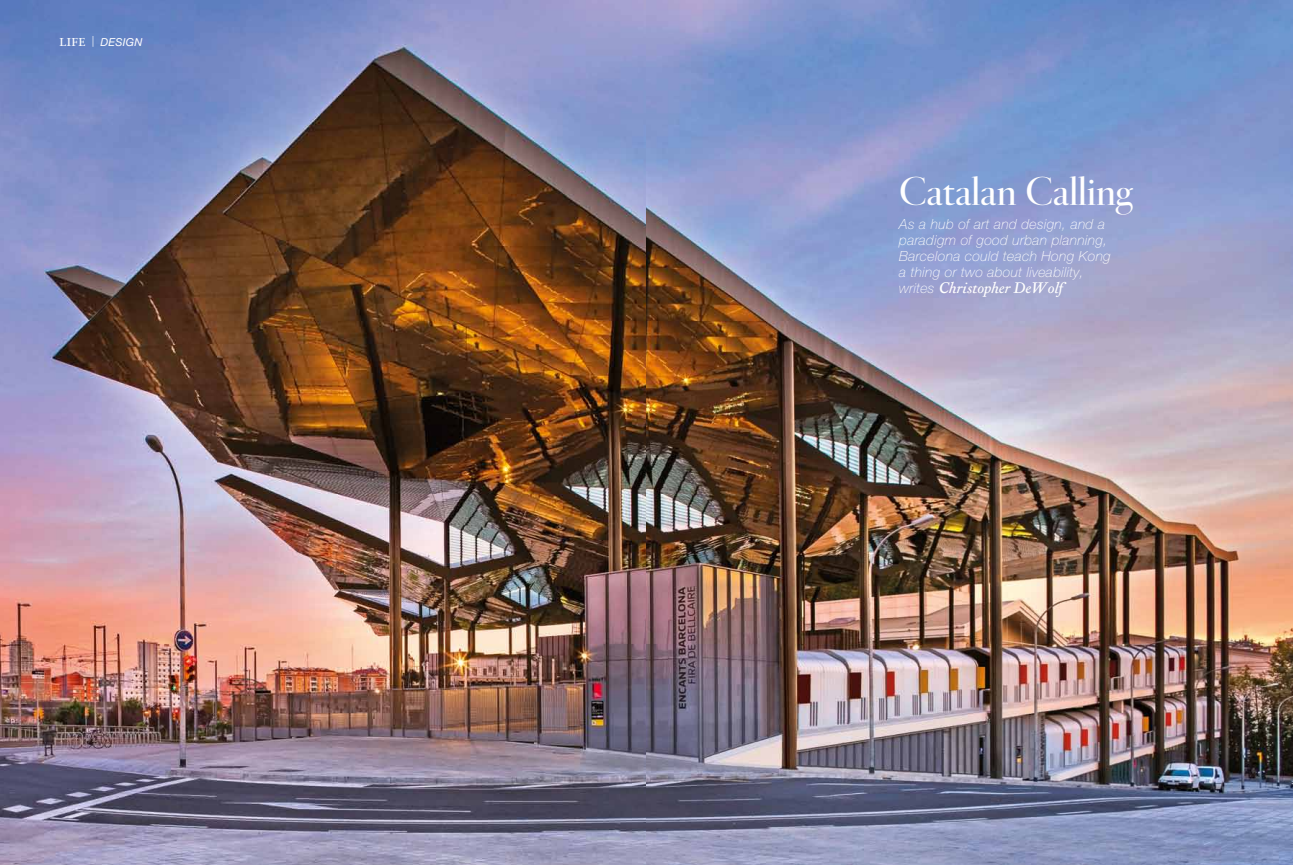
<style>
.page{position:relative;width:1293px;height:865px;background:#fff}
.page>*{position:absolute;margin:0;border:0;box-sizing:border-box;transform-origin:0 0}
.t1{font:42px "Corundum Display";letter-spacing:-.005em;color:#fff}
.t2{font:italic 16px "Corundum Text";color:#fff}
.t3{font:italic 100 14px/16px "Helvetica Neue";letter-spacing:.025em;color:#fff}
.t4{font:italic 11px "Helvetica Neue";letter-spacing:.025em;color:#fff}
.s1{font-family:"Corundum Text";font-style:normal;font-size:12px}
.s2{font-family:"Helvetica Neue";font-weight:100;font-size:14px}
</style>
<div class="page">
<img style="left:0;top:0;width:646px;height:865px">
<img style="left:646px;top:0;width:647px;height:865px">
<p class="t4" style="left:60px;top:35px;width:84px"><span class="s1">LIFE |</span> DESIGN</p>
<h1 class="t1" style="left:899px;top:166px;width:235px">Catalan Calling</h1>
<p class="t3" style="left:899px;top:216px;width:213px">As a hub of art and design, and a paradigm of good urban planning,<br>Barcelona could teach Hong Kong a thing or two about liveability,</p>
<p class="t2" style="left:899px;top:277px;width:166px"><span class="s2">writes</span> Christopher DeWolf</p>
</div>
